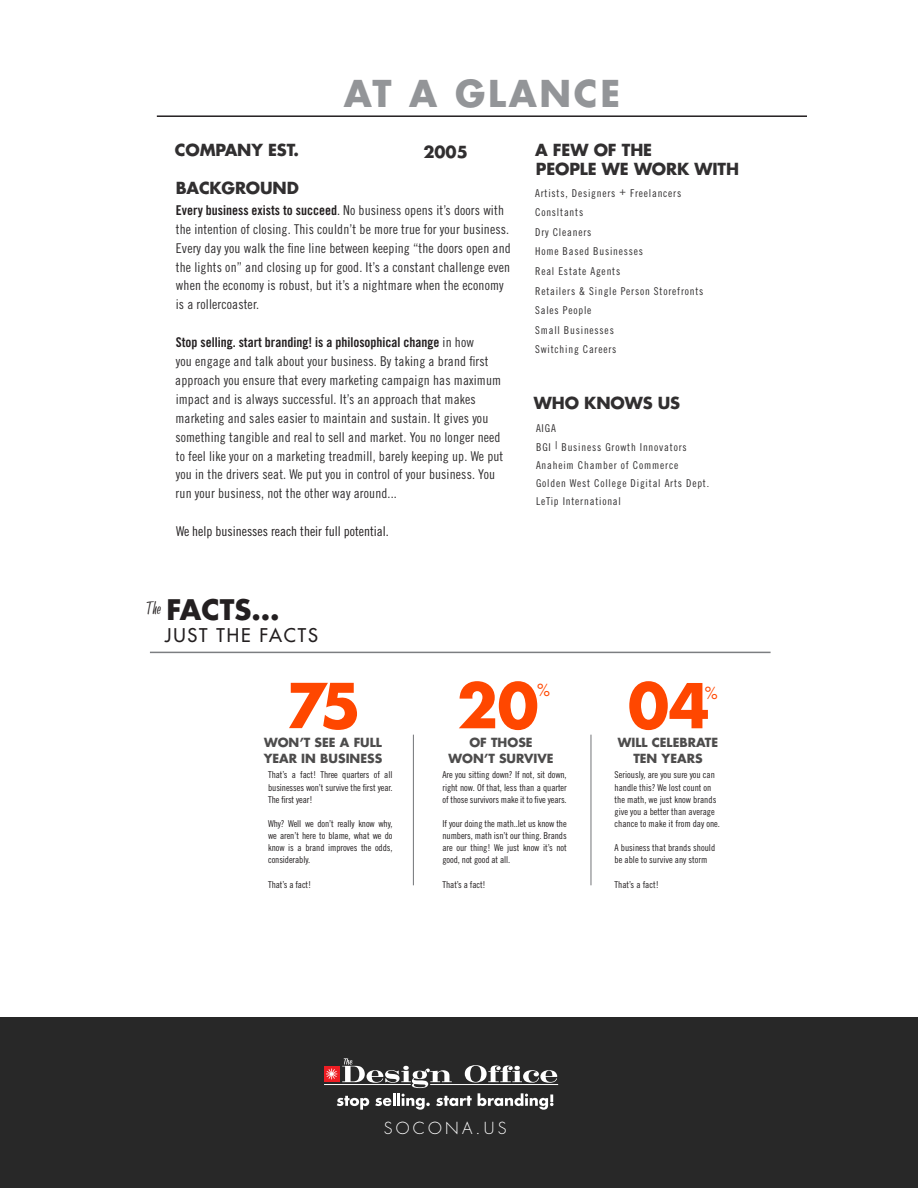
<style>
.page{position:relative;width:918px;height:1188px;background:#fff}
.page>*{position:absolute;margin:0;border:0;box-sizing:border-box;transform-origin:0 0}
.t1{font:700 60.15px "Futura Std";color:#ff4700}
.t2{font:700 36px "Futura Std";letter-spacing:.075em;color:#939598}
.t3{font:700 27.6px "Futura Std";color:#231f20}
.t4{font:500 18.45px "Futura Std";letter-spacing:.1em;color:#231f20}
.t5{font:18.45px "Tiki Holiday";color:#231f20}
.t6{font:700 16.2px/19.5px "Futura Std";letter-spacing:-.01em;color:#312f30}
.t7{font:300 16.2px "Futura Std";letter-spacing:.2em;color:#fff}
.t8{font:16.2px "Futura Std";color:#ff4700}
.t9{font:13.5px/18.9px "Trade Gothic LT Std Cn 18";letter-spacing:.01em;color:#312f30}
.t10{font:13.5px "Trade Gothic LT Std Cn 18";color:#231f20}
.t11{font:700 12.3px/15.3px "Futura Std";color:#4d4c4c;text-align:center}
.t12{font:10.8px "Trade Gothic LT Std Cn 18";letter-spacing:.075em;color:#312f30}
.t13{font:9.45px/12.1px "Trade Gothic LT Std Cn 18";letter-spacing:-.01em;color:#231f20;text-align:justify}
.s1{font-family:"Trade Gothic LT Std Bd Cn 20";color:#231f20}
.s2{color:#231f20}
</style>
<div class="page">
<div style="left:0;top:1017px;width:918px;height:171px;background:#282828"></div>
<div style="left:324px;top:1066px;width:15px;height:16px;background:#ee1d23"></div>
<hr style="left:430px;top:1084px;width:128px;height:1px;background:#fff">
<hr style="left:324px;top:1084px;width:87px;height:1px;background:#fff">
<svg style="left:326px;top:1058px;width:231px;height:52px"></svg>
<hr style="left:150px;top:652px;width:621px;height:1px;background:#7c7e81">
<hr style="left:157px;top:115px;width:650px;height:2px;background:#231f20">
<hr style="left:413px;top:735px;width:1px;height:150px;background:#727477">
<hr style="left:591px;top:735px;width:1px;height:150px;background:#727477">
<p class="t2" style="left:344px;top:69px;width:278px">AT A GLANCE</p>
<p class="t6" style="left:175px;top:140px;width:126px">COMPANY EST.</p>
<p class="t6" style="left:423px;top:142px;width:46px">2005</p>
<p class="t6" style="left:535px;top:140px;width:205px">A FEW OF THE<br>PEOPLE WE WORK WITH</p>
<p class="t12" style="left:535px;top:186px;width:148px">Artists, Designers + Freelancers</p>
<p class="t12" style="left:535px;top:206px;width:50px">Consltants</p>
<p class="t12" style="left:535px;top:226px;width:58px">Dry Cleaners</p>
<p class="t12" style="left:535px;top:245px;width:109px">Home Based Businesses</p>
<p class="t12" style="left:535px;top:265px;width:87px">Real Estate Agents</p>
<p class="t12" style="left:535px;top:284px;width:170px">Retailers &amp; Single Person Storefronts</p>
<p class="t12" style="left:535px;top:304px;width:58px">Sales People</p>
<p class="t12" style="left:535px;top:323px;width:80px">Small Businesses</p>
<p class="t12" style="left:535px;top:343px;width:83px">Switching Careers</p>
<p class="t6" style="left:176px;top:178px;width:125px">BACKGROUND</p>
<p class="t9" style="left:176px;top:200px;width:337px"><span class="s1">Every business exists to succeed</span><span class="s2">.</span> No business opens it’s doors with the intention of closing. This couldn’t be more true for your business.<br>Every day you walk the fine line between keeping “the doors open and the lights on” and closing up for good. It’s a constant challenge even when the economy is robust, but it’s a nightmare when the economy is a rollercoaster.</p>
<p class="t9" style="left:175px;top:333px;width:330px"><span class="s1">Stop selling. start branding! is a philosophical change</span> in how<br>you engage and talk about your business. By taking a brand first approach you ensure that every marketing campaign has maximum impact and is always successful. It’s an approach that makes marketing and sales easier to maintain and sustain. It gives you something tangible and real to sell and market. You no longer need to feel like your on a marketing treadmill, barely keeping up. We put you in the drivers seat. We put you in control of your business. You run your business, not the other way around...</p>
<p class="t10" style="left:176px;top:523px;width:214px">We help businesses reach their full potential.</p>
<p class="t6" style="left:534px;top:393px;width:148px">WHO KNOWS US</p>
<p class="t12" style="left:536px;top:422px;width:21px">AIGA</p>
<p class="t12" style="left:536px;top:440px;width:152px">BGI | Business Growth Innovators</p>
<p class="t12" style="left:536px;top:459px;width:144px">Anaheim Chamber of Commerce</p>
<p class="t12" style="left:536px;top:477px;width:175px">Golden West College Digital Arts Dept.</p>
<p class="t12" style="left:536px;top:495px;width:86px">LeTip International</p>
<p class="t3" style="left:166px;top:591px;width:115px">FACTS...</p>
<p class="t4" style="left:165px;top:624px;width:155px">JUST THE FACTS</p>
<p class="t5" style="left:147px;top:599px;width:15px">The</p>
<p class="t1" style="left:286px;top:666px;width:76px">75</p>
<p class="t11" style="left:264px;top:750px;width:120px">YEAR IN BUSINESS</p>
<p class="t13" style="left:268px;top:769px;width:126px">That’s a fact! Three quarters of all businesses won’t survive the first year.<br>The first year!</p>
<p class="t13" style="left:268px;top:817px;width:126px">Why? Well we don’t really know why, we aren’t here to blame, what we do know is a brand improves the odds, considerably.</p>
<p class="t13" style="left:268px;top:878px;width:45px">That’s a fact!</p>
<p class="t11" style="left:264px;top:735px;width:119px">WON’T SEE A FULL</p>
<p class="t1" style="left:457px;top:666px;width:83px">20</p>
<p class="t8" style="left:537px;top:680px;width:14px">%</p>
<p class="t11" style="left:448px;top:735px;width:107px">OF THOSE<br>WON’T SURVIVE</p>
<p class="t13" style="left:443px;top:769px;width:126px">Are you sitting down? If not, sit down, right now. Of that, less than a quarter of those survivors make it to five years.</p>
<p class="t13" style="left:443px;top:817px;width:126px">If your doing the math..let us know the numbers, math isn’t our thing. Brands are our thing! We just know it’s not good, not good at all.</p>
<p class="t13" style="left:443px;top:878px;width:45px">That’s a fact!</p>
<p class="t1" style="left:628px;top:666px;width:83px">04</p>
<p class="t8" style="left:705px;top:683px;width:14px">%</p>
<p class="t11" style="left:618px;top:735px;width:102px">WILL CELEBRATE<br>TEN YEARS</p>
<p class="t13" style="left:615px;top:769px;width:107px;text-align:left">Seriously, are you sure you can handle this? We lost count on the math, we just know brands give you a better than average chance to make it from day one.</p>
<p class="t13" style="left:615px;top:842px;width:102px">A business that brands should be able to survive any storm</p>
<p class="t13" style="left:615px;top:878px;width:46px">That’s a fact!</p>
<p class="t7" style="left:384px;top:1118px;width:124px">SOCONA.US</p>
</div>
